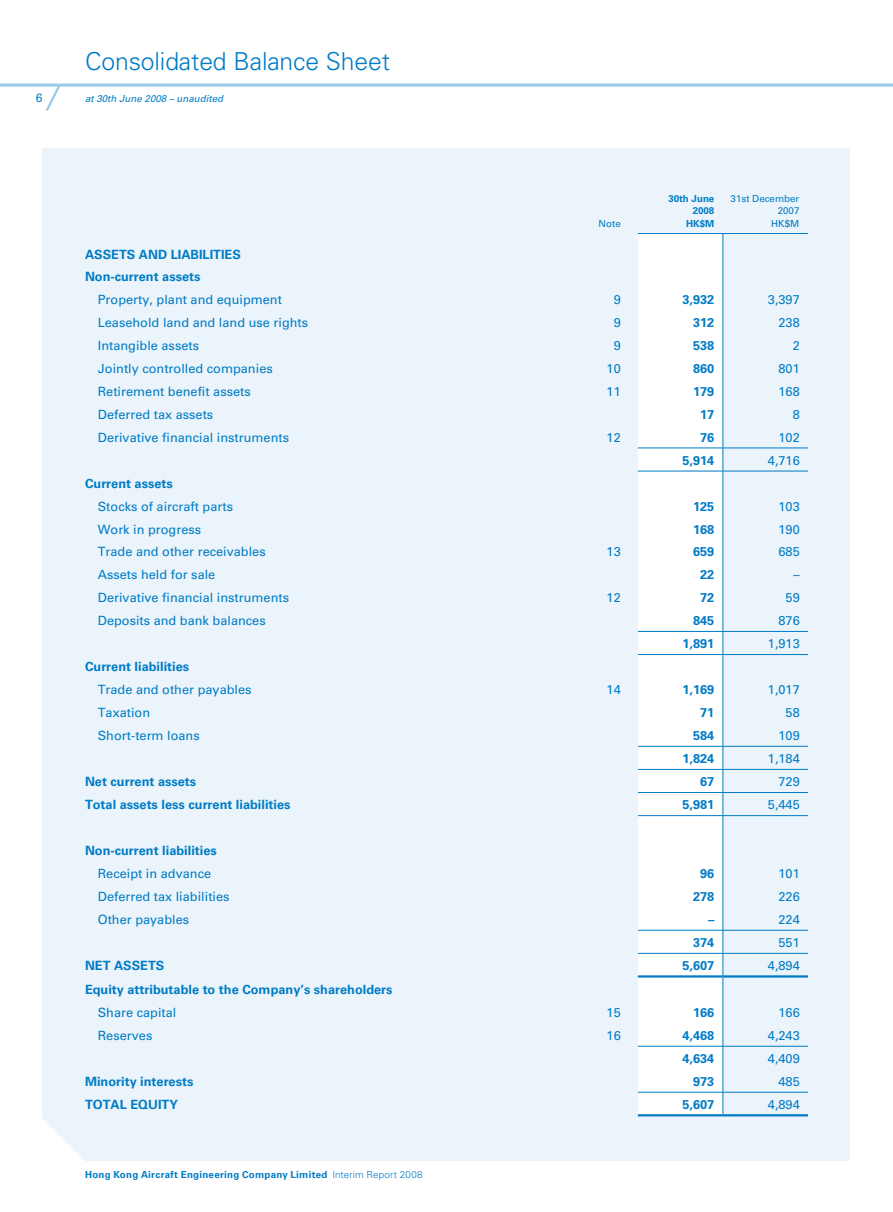
<style>
.page{position:relative;width:893px;height:1212px;background:#fff}
.page>*{position:absolute;margin:0;border:0;box-sizing:border-box;transform-origin:0 0}
.t1{font:300 24.75px "Univers";letter-spacing:-.005em;color:#007bc6}
.t2{font:12.75px "Univers";color:#007bc6}
.t3{font:700 12.75px/22.8px "Univers";color:#007bc6}
.t4{font:700 9.75px "Univers";letter-spacing:.025em;color:#007bc6}
.t5{font:9.75px/12.6px "Univers";color:#007bc6;text-align:right}
.t6{font:italic 9.75px "Univers";color:#007bc6}
.t7{font:700 9.75px/12.6px "Univers";color:#007bc6;text-align:right}
.s1{font-weight:300}
</style>
<div class="page">
<div style="left:43px;top:149px;width:807px;height:1012px;background:#ebf4fa"></div>
<svg style="left:42px;top:1097px;width:43px;height:64px"></svg>
<svg style="left:44px;top:83px;width:19px;height:28px"></svg>
<hr style="left:0;top:84px;width:893px;height:3px;background:#99cae8">
<div style="left:638px;top:234px;width:84px;height:880px;background:#fff"></div>
<hr style="left:638px;top:975px;width:84px;height:2px;background:#007bc6">
<hr style="left:723px;top:975px;width:85px;height:2px;background:#007bc6">
<hr style="left:638px;top:1114px;width:85px;height:2px;background:#007bc6">
<hr style="left:723px;top:1114px;width:85px;height:2px;background:#007bc6">
<hr style="left:722px;top:234px;width:1px;height:31px;background:#007bc6">
<svg style="left:722px;top:265px;width:1px;height:849px"></svg>
<hr style="left:638px;top:448px;width:85px;height:1px;background:#007bc6">
<hr style="left:723px;top:448px;width:85px;height:1px;background:#007bc6">
<hr style="left:638px;top:471px;width:85px;height:1px;background:#007bc6">
<hr style="left:723px;top:471px;width:85px;height:1px;background:#007bc6">
<hr style="left:638px;top:631px;width:85px;height:1px;background:#007bc6">
<hr style="left:723px;top:631px;width:85px;height:1px;background:#007bc6">
<hr style="left:638px;top:654px;width:85px;height:1px;background:#007bc6">
<hr style="left:723px;top:654px;width:85px;height:1px;background:#007bc6">
<hr style="left:638px;top:746px;width:85px;height:1px;background:#007bc6">
<hr style="left:723px;top:746px;width:85px;height:1px;background:#007bc6">
<hr style="left:638px;top:769px;width:85px;height:1px;background:#007bc6">
<hr style="left:723px;top:769px;width:85px;height:1px;background:#007bc6">
<hr style="left:638px;top:792px;width:85px;height:1px;background:#007bc6">
<hr style="left:723px;top:792px;width:85px;height:1px;background:#007bc6">
<hr style="left:638px;top:815px;width:85px;height:1px;background:#007bc6">
<hr style="left:723px;top:815px;width:85px;height:1px;background:#007bc6">
<hr style="left:638px;top:930px;width:85px;height:1px;background:#007bc6">
<hr style="left:723px;top:930px;width:85px;height:1px;background:#007bc6">
<hr style="left:638px;top:953px;width:85px;height:1px;background:#007bc6">
<hr style="left:723px;top:953px;width:85px;height:1px;background:#007bc6">
<hr style="left:638px;top:1046px;width:85px;height:1px;background:#007bc6">
<hr style="left:723px;top:1046px;width:85px;height:1px;background:#007bc6">
<hr style="left:638px;top:1092px;width:85px;height:1px;background:#007bc6">
<hr style="left:723px;top:1092px;width:85px;height:1px;background:#007bc6">
<hr style="left:638px;top:233px;width:85px;height:1px;background:#007bc6">
<hr style="left:723px;top:233px;width:85px;height:1px;background:#007bc6">
<h1 class="t1" style="left:85px;top:47px;width:307px">Consolidated Balance Sheet</h1>
<p class="t6" style="left:85px;top:93px;width:140px">at 30th June 2008 – unaudited</p>
<p class="t5" style="left:599px;top:217px;width:24px">Note</p>
<p class="t7" style="left:668px;top:192px;width:48px">30th June<br>2008<br>HK$M</p>
<p class="t5" style="left:731px;top:192px;width:70px">31 st December<br>2007<br>HK$M</p>
<p class="t3" style="left:85px;top:243px;width:10px">ASSETS</p>
<p class="t3" style="left:139px;top:243px;width:11px">AND</p>
<p class="t3" style="left:85px;top:243px;width:117px;text-indent:86px">LIABILITIES<br>Non-current assets</p>
<p class="t2" style="left:98px;top:292px;width:186px">Property, plant and equipment</p>
<p class="t2" style="left:614px;top:292px;width:9px">9</p>
<p class="t3" style="left:682px;top:288px;width:33px">3,932</p>
<p class="t2" style="left:768px;top:292px;width:33px">3,397</p>
<p class="t2" style="left:98px;top:315px;width:212px">Leasehold land and land use rights</p>
<p class="t2" style="left:614px;top:315px;width:9px">9</p>
<p class="t3" style="left:693px;top:311px;width:23px">312</p>
<p class="t2" style="left:778px;top:315px;width:23px">238</p>
<p class="t2" style="left:98px;top:338px;width:103px">Intangible assets</p>
<p class="t2" style="left:614px;top:338px;width:9px">9</p>
<p class="t3" style="left:693px;top:334px;width:23px">538</p>
<p class="t2" style="left:793px;top:338px;width:9px">2</p>
<p class="t2" style="left:98px;top:361px;width:176px">Jointly controlled companies</p>
<p class="t2" style="left:607px;top:361px;width:16px">1 0</p>
<p class="t3" style="left:693px;top:357px;width:23px">860</p>
<p class="t2" style="left:778px;top:361px;width:19px">801</p>
<p class="t2" style="left:98px;top:384px;width:155px">Retirement benefit assets</p>
<p class="t2" style="left:607px;top:384px;width:7px">11</p>
<p class="t3" style="left:693px;top:380px;width:23px">179</p>
<p class="t2" style="left:778px;top:384px;width:23px">168</p>
<p class="t2" style="left:98px;top:407px;width:117px">Deferred tax assets</p>
<p class="t3" style="left:700px;top:403px;width:16px">17</p>
<p class="t2" style="left:793px;top:407px;width:9px">8</p>
<p class="t2" style="left:98px;top:429px;width:193px">Derivative financial instruments</p>
<p class="t2" style="left:607px;top:429px;width:16px">1 2</p>
<p class="t3" style="left:700px;top:426px;width:16px">76</p>
<p class="t2" style="left:778px;top:429px;width:23px">102</p>
<p class="t3" style="left:682px;top:449px;width:33px">5,914</p>
<p class="t2" style="left:768px;top:453px;width:33px">4,71 6</p>
<p class="t3" style="left:85px;top:472px;width:89px">Current assets</p>
<p class="t2" style="left:98px;top:499px;width:137px">Stocks of aircraft parts</p>
<p class="t3" style="left:693px;top:495px;width:23px">125</p>
<p class="t2" style="left:778px;top:499px;width:23px">103</p>
<p class="t2" style="left:98px;top:521px;width:105px">Work in progress</p>
<p class="t3" style="left:693px;top:518px;width:23px">168</p>
<p class="t2" style="left:778px;top:521px;width:23px">190</p>
<p class="t2" style="left:98px;top:544px;width:169px">Trade and other receivables</p>
<p class="t2" style="left:607px;top:544px;width:16px">1 3</p>
<p class="t3" style="left:693px;top:541px;width:23px">659</p>
<p class="t2" style="left:778px;top:544px;width:23px">685</p>
<p class="t2" style="left:98px;top:567px;width:119px">Assets held for sale</p>
<p class="t3" style="left:700px;top:563px;width:16px">22</p>
<p class="t2" style="left:793px;top:567px;width:8px">–</p>
<p class="t2" style="left:98px;top:590px;width:193px">Derivative financial instruments</p>
<p class="t2" style="left:607px;top:590px;width:16px">1 2</p>
<p class="t3" style="left:700px;top:586px;width:16px">72</p>
<p class="t2" style="left:786px;top:590px;width:16px">59</p>
<p class="t2" style="left:98px;top:613px;width:169px">Deposits and bank balances</p>
<p class="t3" style="left:693px;top:609px;width:23px">845</p>
<p class="t2" style="left:778px;top:613px;width:23px">876</p>
<p class="t3" style="left:682px;top:632px;width:33px">1,891</p>
<p class="t2" style="left:768px;top:636px;width:33px">1,913</p>
<p class="t3" style="left:85px;top:655px;width:106px">Current liabilities</p>
<p class="t2" style="left:98px;top:682px;width:155px">Trade and other payables</p>
<p class="t2" style="left:607px;top:682px;width:16px">1 4</p>
<p class="t3" style="left:682px;top:678px;width:33px">1,169</p>
<p class="t2" style="left:768px;top:682px;width:33px">1,017</p>
<p class="t2" style="left:98px;top:705px;width:54px">Taxation</p>
<p class="t3" style="left:700px;top:701px;width:16px">71</p>
<p class="t2" style="left:786px;top:705px;width:16px">58</p>
<p class="t2" style="left:98px;top:728px;width:103px">Short-term loans</p>
<p class="t3" style="left:693px;top:724px;width:23px">584</p>
<p class="t2" style="left:778px;top:728px;width:23px">109</p>
<p class="t3" style="left:682px;top:747px;width:33px">1,824</p>
<p class="t2" style="left:768px;top:751px;width:33px">1,184</p>
<p class="t3" style="left:85px;top:770px;width:113px">Net current assets</p>
<p class="t3" style="left:700px;top:770px;width:16px">67</p>
<p class="t2" style="left:778px;top:774px;width:23px">729</p>
<p class="t3" style="left:85px;top:793px;width:207px">Total assets less current liabilities</p>
<p class="t3" style="left:682px;top:793px;width:33px">5,981</p>
<p class="t2" style="left:768px;top:797px;width:33px">5,445</p>
<p class="t3" style="left:85px;top:839px;width:133px">Non-current liabilities</p>
<p class="t2" style="left:98px;top:866px;width:115px">Receipt in advance</p>
<p class="t3" style="left:700px;top:862px;width:16px">96</p>
<p class="t2" style="left:778px;top:866px;width:19px">101</p>
<p class="t2" style="left:98px;top:889px;width:133px">Deferred tax liabilities</p>
<p class="t3" style="left:693px;top:885px;width:23px">278</p>
<p class="t2" style="left:778px;top:889px;width:23px">226</p>
<p class="t2" style="left:98px;top:912px;width:93px">Other payables</p>
<p class="t3" style="left:708px;top:908px;width:8px">–</p>
<p class="t2" style="left:778px;top:912px;width:23px">224</p>
<p class="t3" style="left:693px;top:931px;width:23px">374</p>
<p class="t2" style="left:778px;top:935px;width:19px">551</p>
<p class="t3" style="left:85px;top:954px;width:10px">NET</p>
<p class="t3" style="left:114px;top:954px;width:10px">ASSETS</p>
<p class="t3" style="left:682px;top:954px;width:33px">5,607</p>
<p class="t2" style="left:768px;top:958px;width:33px">4,894</p>
<p class="t3" style="left:85px;top:978px;width:309px">Equity attributable to the Company’s shareholders</p>
<p class="t2" style="left:98px;top:1005px;width:80px">Share capital</p>
<p class="t2" style="left:607px;top:1005px;width:16px">1 5</p>
<p class="t3" style="left:693px;top:1001px;width:23px">166</p>
<p class="t2" style="left:778px;top:1005px;width:23px">166</p>
<p class="t2" style="left:98px;top:1028px;width:56px">Reserves</p>
<p class="t2" style="left:607px;top:1028px;width:16px">1 6</p>
<p class="t3" style="left:682px;top:1024px;width:33px">4,468</p>
<p class="t2" style="left:768px;top:1028px;width:33px">4,243</p>
<p class="t3" style="left:682px;top:1047px;width:33px">4,634</p>
<p class="t2" style="left:768px;top:1051px;width:33px">4,409</p>
<p class="t3" style="left:85px;top:1070px;width:110px">Minority interests</p>
<p class="t3" style="left:693px;top:1070px;width:23px">973</p>
<p class="t2" style="left:778px;top:1074px;width:23px">485</p>
<p class="t3" style="left:85px;top:1093px;width:10px">TOTAL</p>
<p class="t3" style="left:130px;top:1093px;width:9px">EQUITY</p>
<p class="t3" style="left:682px;top:1093px;width:33px">5,607</p>
<p class="t2" style="left:768px;top:1097px;width:33px">4,894</p>
<p class="t4" style="left:85px;top:1169px;width:339px">Hong Kong Aircraft Engineering Company Limited <span class="s1">Interim Report 2008</span></p>
</div>
